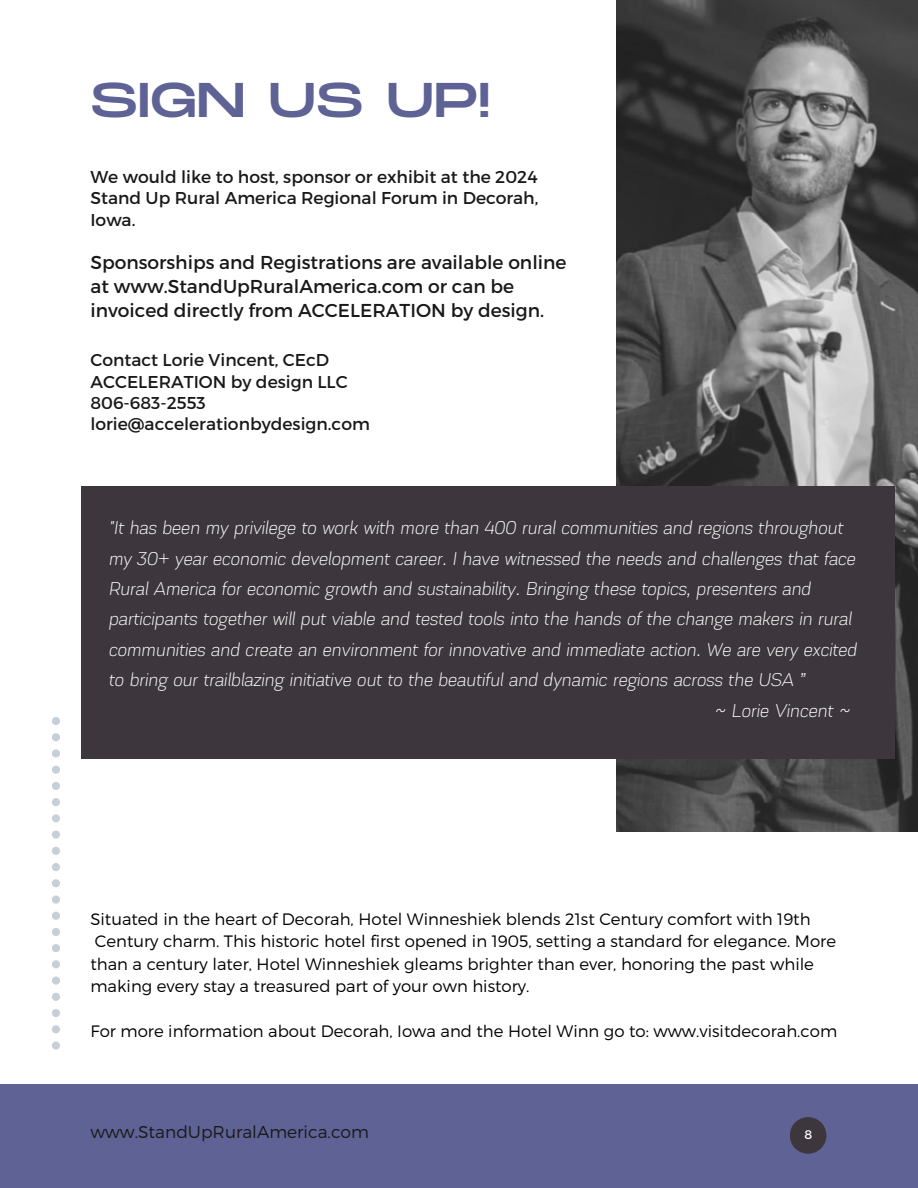
<style>
.page{position:relative;width:918px;height:1188px;background:#fff}
.page>*{position:absolute;margin:0;border:0;box-sizing:border-box;transform-origin:0 0}
.t1{font:48.75px "Monument Extended";color:#5e6294}
.t2{font:italic 19.5px "Akzentica 4 F Light";color:#fff}
.t3{font:18.6px/23.7px "Montserrat";color:#191919}
.t4{font:17.1px/21.3px "Montserrat";color:#191919;text-align:justify}
.t5{font:300 17.1px "Montserrat";color:#191919}
.t6{font:300 16.5px "Montserrat";color:#000}
.t7{font:12.45px "Montserrat";color:#fff}
</style>
<div class="page">
<img style="left:616px;top:0;width:302px;height:831px">
<div style="left:82px;top:486px;width:813px;height:273px;background:#3d373d"></div>
<div style="left:0;top:1085px;width:918px;height:103px;background:#5e6294"></div>
<svg style="left:790px;top:1117px;width:36px;height:37px"></svg>
<svg style="left:52px;top:717px;width:8px;height:8px"></svg>
<svg style="left:52px;top:733px;width:8px;height:8px"></svg>
<svg style="left:52px;top:749px;width:8px;height:9px"></svg>
<svg style="left:52px;top:766px;width:8px;height:8px"></svg>
<svg style="left:52px;top:782px;width:8px;height:8px"></svg>
<svg style="left:52px;top:798px;width:8px;height:8px"></svg>
<svg style="left:52px;top:814px;width:8px;height:8px"></svg>
<svg style="left:52px;top:831px;width:8px;height:8px"></svg>
<svg style="left:52px;top:847px;width:8px;height:8px"></svg>
<svg style="left:52px;top:863px;width:8px;height:8px"></svg>
<svg style="left:52px;top:879px;width:8px;height:8px"></svg>
<svg style="left:52px;top:895px;width:8px;height:9px"></svg>
<svg style="left:52px;top:912px;width:8px;height:8px"></svg>
<svg style="left:52px;top:928px;width:8px;height:8px"></svg>
<svg style="left:52px;top:944px;width:8px;height:8px"></svg>
<svg style="left:52px;top:960px;width:8px;height:8px"></svg>
<svg style="left:52px;top:977px;width:8px;height:8px"></svg>
<svg style="left:52px;top:993px;width:8px;height:8px"></svg>
<svg style="left:52px;top:1009px;width:8px;height:8px"></svg>
<svg style="left:52px;top:1025px;width:8px;height:8px"></svg>
<svg style="left:52px;top:1041px;width:8px;height:9px"></svg>
<p class="t1" style="left:90px;top:73px;width:402px">SIGN US UP!</p>
<p class="t4" style="left:90px;top:165px;width:450px">We would like to host, sponsor or exhibit at the 2024<br>Stand Up Rural America Regional Forum in Decorah, Iowa.</p>
<h1 class="t3" style="left:90px;top:250px;width:478px">Sponsorships and Registrations are available online at www.StandUpRuralAmerica.com or can be invoiced directly from ACCELERATION by design.</h1>
<p class="t4" style="left:90px;top:349px;width:240px">Contact Lorie Vincent, CEcD</p>
<h2 class="t4" style="left:90px;top:370px;width:259px">ACCELERATION by design LLC</h2>
<p class="t4" style="left:90px;top:391px;width:117px">806-683-2553</p>
<p class="t4" style="left:90px;top:413px;width:281px">lorie@accelerationbydesign.com</p>
<p class="t2" style="left:108px;top:521px;width:736px">"It has been my privilege to work with more than 400 rural communities and regions throughout</p>
<p class="t2" style="left:108px;top:551px;width:748px">my 30+ year economic development career. I have witnessed the needs and challenges that face</p>
<p class="t2" style="left:108px;top:581px;width:704px">Rural America for economic growth and sustainability. Bringing these topics, presenters and</p>
<p class="t2" style="left:108px;top:612px;width:744px">participants together will put viable and tested tools into the hands of the change makers in rural</p>
<p class="t2" style="left:108px;top:642px;width:750px">communities and create an environment for innovative and immediate action. We are very excited</p>
<p class="t2" style="left:108px;top:673px;width:698px">to bring our trailblazing initiative out to the beautiful and dynamic regions across the USA ”</p>
<p class="t2" style="left:714px;top:703px;width:137px">~ Lorie Vincent ~</p>
<p class="t6" style="left:90px;top:908px;width:722px">Situated in the heart of Decorah, Hotel Winneshiek blends 21st Century comfort with 19th</p>
<p class="t6" style="left:95px;top:931px;width:743px">Century charm. This historic hotel first opened in 1905, setting a standard for elegance. More</p>
<p class="t6" style="left:90px;top:953px;width:725px">than a century later, Hotel Winneshiek gleams brighter than ever, honoring the past while</p>
<p class="t6" style="left:90px;top:976px;width:441px">making every stay a treasured part of your own history.</p>
<p class="t6" style="left:90px;top:1021px;width:748px">For more information about Decorah, Iowa and the Hotel Winn go to: www.visitdecorah.com</p>
<p class="t5" style="left:90px;top:1121px;width:280px">www.StandUpRuralAmerica.com</p>
<p class="t7" style="left:805px;top:1126px;width:9px">8</p>
</div>
